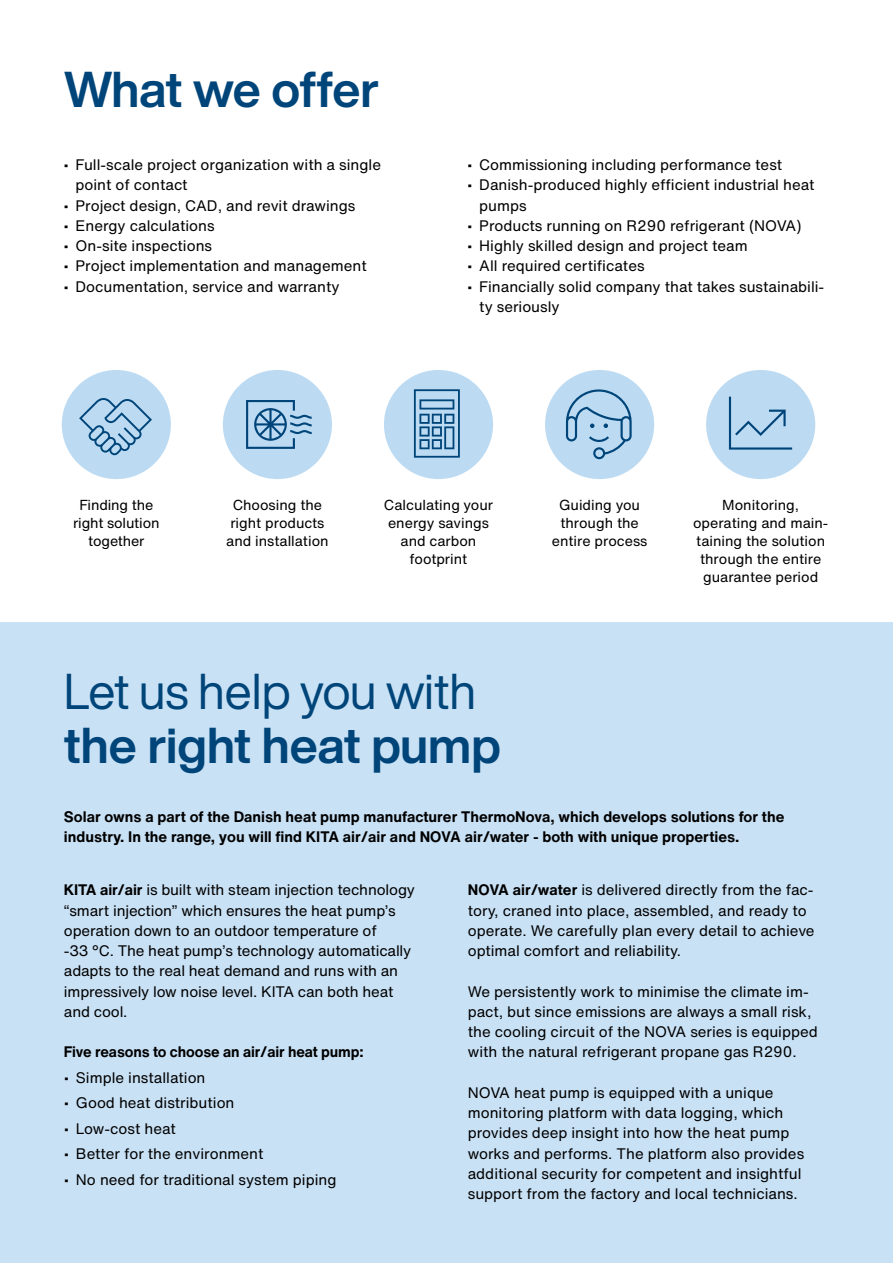
<style>
.page{position:relative;width:893px;height:1263px;background:#fff}
.page>*{position:absolute;margin:0;border:0;box-sizing:border-box;transform-origin:0 0}
.t1{font:700 49.5px "Helvetica Now Display";letter-spacing:-.005em;color:#004579}
.t2{font:49.5px "Helvetica Now Display";color:#004579}
.t3{font:15px/20.2px "Helvetica Now Text";color:#000}
.t4{font:700 15px/20.2px "Helvetica Now Text";color:#000}
.t5{font:14.25px/18px "Helvetica Now Text";color:#000;text-align:center}
.s1{font-weight:700}
</style>
<div class="page">
<div style="left:0;top:623px;width:893px;height:640px;background:#c9e1f5"></div>
<div style="left:62px;top:370px;width:109px;height:109px;background:#bcdbf3;border-radius:50%"></div>
<svg style="left:79px;top:398px;width:73px;height:57px"></svg>
<div style="left:223px;top:370px;width:109px;height:109px;background:#bcdbf3;border-radius:50%"></div>
<svg style="left:246px;top:400px;width:66px;height:49px"></svg>
<div style="left:384px;top:370px;width:109px;height:109px;background:#bcdbf3;border-radius:50%"></div>
<svg style="left:414px;top:389px;width:46px;height:69px"></svg>
<div style="left:545px;top:370px;width:109px;height:109px;background:#bcdbf3;border-radius:50%"></div>
<svg style="left:566px;top:389px;width:66px;height:70px"></svg>
<div style="left:706px;top:370px;width:109px;height:109px;background:#bcdbf3;border-radius:50%"></div>
<svg style="left:729px;top:397px;width:63px;height:53px"></svg>
<h1 class="t1" style="left:64px;top:56px;width:317px">What we offer</h1>
<p class="t3" style="left:76px;top:154px;width:307px;text-indent:-12px">• Full-scale project organization with a single point of contact</p>
<p class="t3" style="left:64px;top:195px;width:293px">• Project design, CAD, and revit drawings</p>
<p class="t3" style="left:64px;top:215px;width:153px">• Energy calculations</p>
<p class="t3" style="left:64px;top:235px;width:150px">• On-site inspections</p>
<p class="t3" style="left:64px;top:255px;width:305px">• Project implementation and management</p>
<p class="t3" style="left:64px;top:276px;width:277px">• Documentation, service and warranty</p>
<p class="t3" style="left:467px;top:154px;width:316px">• Commissioning including performance test</p>
<p class="t3" style="left:479px;top:174px;width:337px;text-indent:-12px">• Danish-produced highly efficient industrial heat pumps</p>
<p class="t3" style="left:467px;top:215px;width:336px">• Products running on R290 refrigerant (NOVA)</p>
<p class="t3" style="left:467px;top:235px;width:282px">• Highly skilled design and project team</p>
<p class="t3" style="left:467px;top:255px;width:179px">• All required certificates</p>
<p class="t3" style="left:479px;top:276px;width:347px;text-indent:-12px">• Financially solid company that takes sustainabili&shy;ty seriously</p>
<p class="t5" style="left:552px;top:496px;width:97px">Guiding you through the entire process</p>
<p class="t5" style="left:226px;top:496px;width:104px">Choosing the right products and installation</p>
<p class="t5" style="left:384px;top:496px;width:111px">Calculating your energy savings and carbon footprint</p>
<p class="t5" style="left:73px;top:496px;width:88px">Finding the right solution together</p>
<p class="t5" style="left:693px;top:496px;width:137px">Monitoring, operating and main&shy;taining the solution through the entire guarantee period</p>
<h1 class="t2" style="left:64px;top:658px;width:414px">Let us help you with</h1>
<h1 class="t1" style="left:64px;top:712px;width:438px">the right heat pump</h1>
<p class="t4" style="left:64px;top:807px;width:722px">Solar owns a part of the Danish heat pump manufacturer ThermoNova, which develops solutions for the industry. In the range, you will find KITA air/air and NOVA air/water - both with unique properties.</p>
<p class="t3" style="left:64px;top:879px;width:353px"><span class="s1">KITA air/air</span> is built with steam injection technology “smart injection” which ensures the heat pump’s operation down to an outdoor temperature of<br>-33 °C. The heat pump’s technology automatically adapts to the real heat demand and runs with an impressively low noise level. KITA can both heat and cool.</p>
<p class="t4" style="left:64px;top:1042px;width:301px">Five reasons to choose an air/air heat pump:</p>
<p class="t3" style="left:64px;top:1067px;width:143px">• Simple installation</p>
<p class="t3" style="left:64px;top:1092px;width:172px">• Good heat distribution</p>
<p class="t3" style="left:64px;top:1118px;width:114px">• Low-cost heat</p>
<p class="t3" style="left:64px;top:1143px;width:201px">• Better for the environment</p>
<p class="t3" style="left:64px;top:1169px;width:274px">• No need for traditional system piping</p>
<p class="t3" style="left:468px;top:879px;width:348px"><span class="s1">NOVA air/water</span> is delivered directly from the fac&shy;tory, craned into place, assembled, and ready to operate. We carefully plan every detail to achieve optimal comfort and reliability.</p>
<p class="t3" style="left:468px;top:981px;width:351px">We persistently work to minimise the climate im&shy;pact, but since emissions are always a small risk, the cooling circuit of the NOVA series is equipped with the natural refrigerant propane gas R290.</p>
<p class="t3" style="left:468px;top:1082px;width:338px">NOVA heat pump is equipped with a unique monitoring platform with data logging, which provides deep insight into how the heat pump works and performs. The platform also provides additional security for competent and insightful support from the factory and local technicians.</p>
</div>
